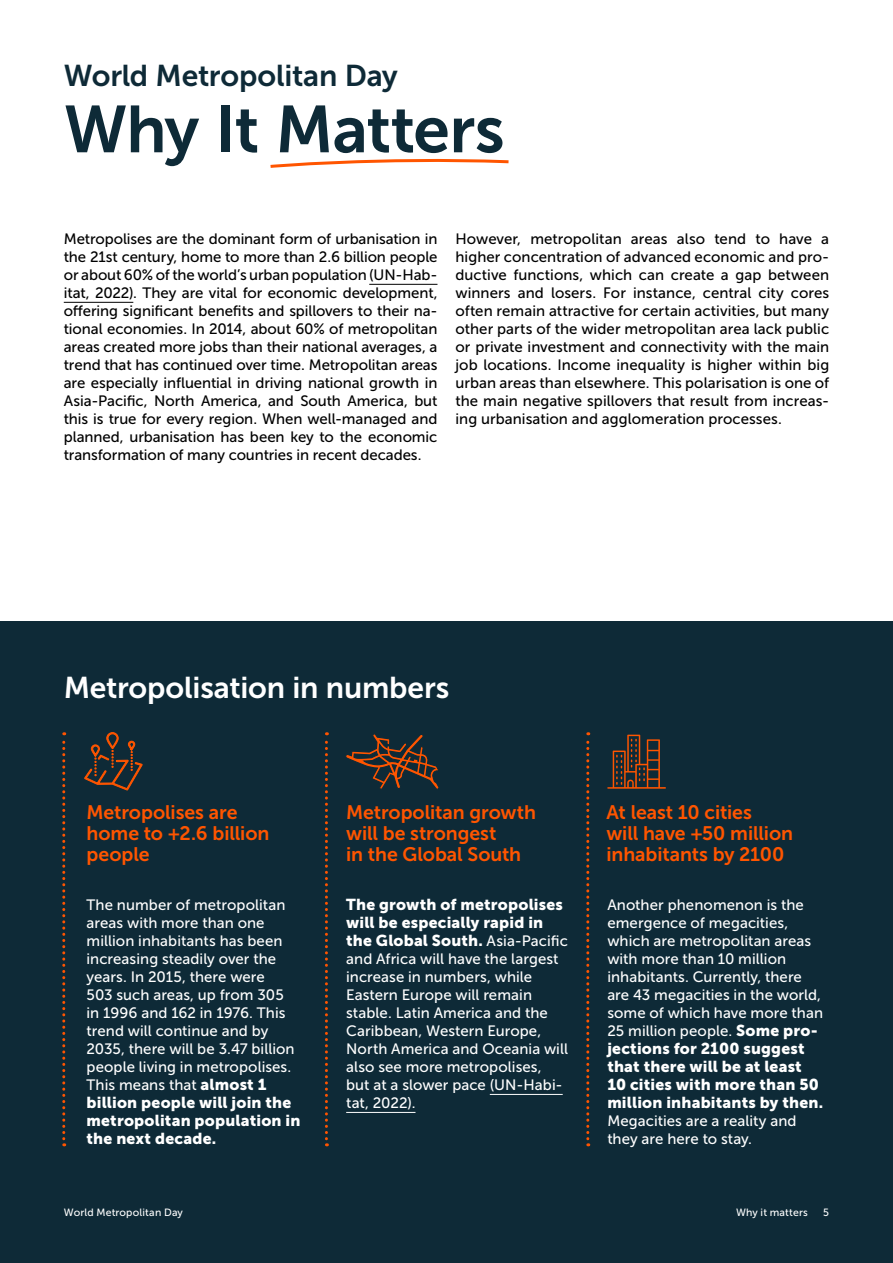
<style>
.page{position:relative;width:893px;height:1263px;background:#fff}
.page>*{position:absolute;margin:0;border:0;box-sizing:border-box;transform-origin:0 0}
.t1{font:66px "Museo Sans 700";letter-spacing:-.02em;color:#0e2a37}
.t2{font:30px "Museo Sans 700";letter-spacing:-.005em;color:#fff}
.t3{font:30px "Museo Sans 700";letter-spacing:-.01em;color:#0e2a37}
.t4{font:19.5px/21px "Museo Sans 700";letter-spacing:-.005em;color:#f50}
.t5{font:15.75px/18px "Museo Sans 900";letter-spacing:.01em;color:#fff}
.t6{font:15px/18px "Museo Sans 500";letter-spacing:-.005em;color:#000;text-align:justify}
.t7{font:15px/18px "Museo Sans 500";letter-spacing:.005em;color:#fff}
.t8{font:10.5px "Museo Sans 500";letter-spacing:.015em;color:#fff}
.s1{font-family:"Museo Sans 900";font-size:15.75px}
.s2{font-family:"Museo Sans 500";font-size:15px}
</style>
<div class="page">
<div style="left:0;top:622px;width:893px;height:641px;background:#0e2a37"></div>
<hr style="left:369px;top:284px;width:68px;height:1px;background:#000">
<hr style="left:64px;top:302px;width:69px;height:1px;background:#000">
<svg style="left:62px;top:732px;width:3px;height:414px"></svg>
<svg style="left:325px;top:732px;width:3px;height:414px"></svg>
<svg style="left:586px;top:732px;width:3px;height:414px"></svg>
<hr style="left:490px;top:1094px;width:73px;height:1px;background:#fff">
<hr style="left:346px;top:1112px;width:69px;height:1px;background:#fff">
<svg style="left:607px;top:735px;width:59px;height:54px"></svg>
<svg style="left:270px;top:158px;width:239px;height:10px"></svg>
<svg style="left:346px;top:734px;width:93px;height:55px"></svg>
<svg style="left:84px;top:732px;width:59px;height:59px"></svg>
<h2 class="t3" style="left:64px;top:59px;width:335px">World Metropolitan Day</h2>
<h1 class="t1" style="left:64px;top:93px;width:442px">Why It Matters</h1>
<p class="t6" style="left:64px;top:230px;width:375px">Metropolises are the dominant form of urbanisation in the 21st century, home to more than 2.6 billion people or about 60% of the world’s urban population (UN-Hab&shy;itat, 2022). They are vital for economic development, offering significant benefits and spillovers to their na&shy;tional economies. In 2014, about 60% of metropolitan areas created more jobs than their national averages, a trend that has continued over time. Metropolitan areas are especially influential in driving national growth in Asia-Pacific, North America, and South America, but this is true for every region. When well-managed and planned, urbanisation has been key to the economic transformation of many countries in recent decades.</p>
<p class="t6" style="left:455px;top:230px;width:375px">However, metropolitan areas also tend to have a higher concentration of advanced economic and pro&shy;ductive functions, which can create a gap between winners and losers. For instance, central city cores often remain attractive for certain activities, but many other parts of the wider metropolitan area lack public or private investment and connectivity with the main job locations. Income inequality is higher within big urban areas than elsewhere. This polarisation is one of the main negative spillovers that result from increas&shy;ing urbanisation and agglomeration processes.</p>
<h2 class="t2" style="left:64px;top:671px;width:387px">Metropolisation in numbers</h2>
<h3 class="t4" style="left:87px;top:802px;width:184px">Metropolises are home to +2.6 billion people</h3>
<h3 class="t4" style="left:346px;top:802px;width:191px">Metropolitan growth will be strongest<br>in the Global South</h3>
<h3 class="t4" style="left:606px;top:802px;width:188px">At least 10 cities<br>will have +50 million inhabitants by 2100</h3>
<p class="t7" style="left:87px;top:896px;width:210px">The number of metropolitan areas with more than one million inhabitants has been increasing steadily over the years. In 2015, there were<br>503 such areas, up from 305 in 1996 and 162 in 1976. This trend will continue and by<br>2035, there will be 3.47 billion people living in metropolises.<br>This means that <span class="s1">almost 1</span></p>
<p class="t5" style="left:87px;top:1093px;width:215px">billion people will join the metropolitan population in the next decade.</p>
<p class="t5" style="left:346px;top:895px;width:223px">The growth of metropolises will be especially rapid in the Global South. <span class="s2">Asia-Pacific</span></p>
<p class="t7" style="left:346px;top:950px;width:223px">and Africa will have the largest increase in numbers, while<br>Eastern Europe will remain stable. Latin America and the<br>Caribbean, Western Europe,<br>North America and Oceania will also see more metropolises, but at a slower pace (UN-Habi&shy;tat, 2022).</p>
<p class="t7" style="left:607px;top:896px;width:217px">Another phenomenon is the emergence of megacities, which are metropolitan areas with more than 10 million inhabitants. Currently, there are 43 megacities in the world, some of which have more than<br>25 million people. <span class="s1">Some pro-</span></p>
<p class="t5" style="left:607px;top:1039px;width:217px">jections for 2100 suggest that there will be at least<br>10 cities with more than 50 million inhabitants by then.</p>
<p class="t7" style="left:607px;top:1112px;width:191px">Megacities are a reality and they are here to stay.</p>
<p class="t8" style="left:64px;top:1206px;width:121px">World Metropolitan Day</p>
<p class="t8" style="left:736px;top:1206px;width:73px">Why it matters</p>
<p class="t8" style="left:823px;top:1206px;width:7px">5</p>
</div>
